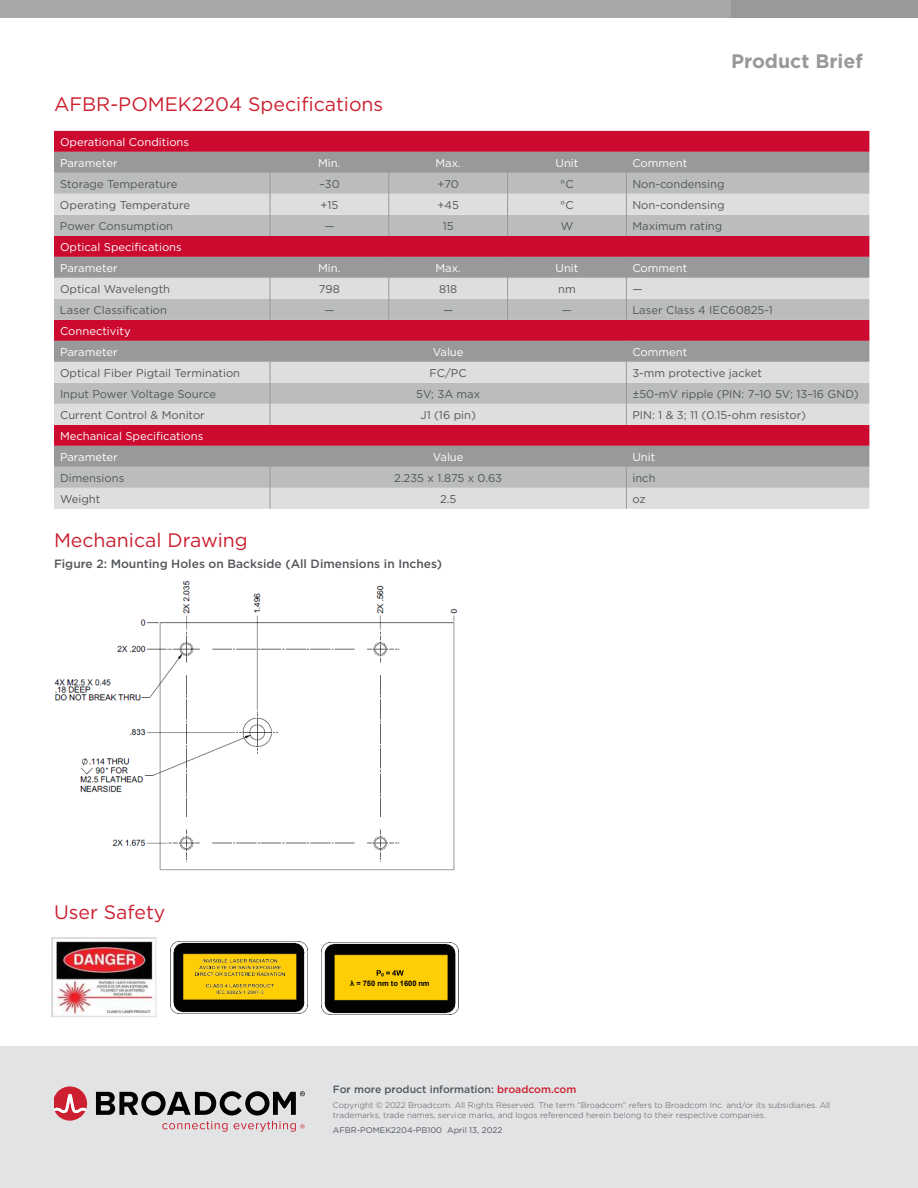
<style>
.page{position:relative;width:918px;height:1188px;background:#fff}
.page>*{position:absolute;margin:0;border:0;box-sizing:border-box;transform-origin:0 0}
.t1{font:19.5px "Gotham";color:#cc2031}
.t2{font:700 19.5px "Gotham";color:#97999b}
.t3{font:500 12px "Gotham";color:#53565a}
.t4{font:11.25px "Gotham";color:#53565a}
.t5{font:11.25px/21px "Gotham";color:#fff}
.t6{font:11.25px "Gotham";color:#fffdfd}
.t7{font:500 10.5px "Gotham";color:#53565a}
.t8{font:300 8.25px/10.5px "Gotham";color:#53565a}
.t9{font:8.25px "Gotham";color:#53565a}
.t10{font:700 7.5px "Arial";letter-spacing:-.01em;color:#010102}
.s1{color:#cc2031}
</style>
<div class="page">
<div style="left:0;top:1046px;width:918px;height:142px;background:#e2e3e4"></div>
<div style="left:0;top:0;width:735px;height:18px;background:#a7a8aa"></div>
<div style="left:731px;top:0;width:187px;height:18px;background:#97999b"></div>
<svg style="left:96px;top:1091px;width:209px;height:41px"></svg>
<svg style="left:54px;top:1086px;width:33px;height:35px"></svg>
<div style="left:54px;top:131px;width:815px;height:21px;background:#cc092f"></div>
<div style="left:54px;top:152px;width:815px;height:21px;background:#97999b"></div>
<div style="left:54px;top:173px;width:815px;height:21px;background:#bbbcbc"></div>
<svg style="left:54px;top:194px;width:815px;height:315px;background:#c29da4"></svg>
<svg style="left:270px;top:152px;width:1px;height:84px"></svg>
<svg style="left:388px;top:152px;width:1px;height:84px"></svg>
<svg style="left:507px;top:152px;width:1px;height:84px"></svg>
<svg style="left:626px;top:152px;width:1px;height:84px"></svg>
<svg style="left:270px;top:257px;width:1px;height:63px"></svg>
<svg style="left:388px;top:257px;width:1px;height:63px"></svg>
<svg style="left:507px;top:257px;width:1px;height:63px"></svg>
<svg style="left:626px;top:257px;width:1px;height:63px"></svg>
<svg style="left:270px;top:341px;width:1px;height:84px"></svg>
<svg style="left:626px;top:341px;width:1px;height:84px"></svg>
<svg style="left:270px;top:446px;width:1px;height:63px"></svg>
<svg style="left:626px;top:446px;width:1px;height:63px"></svg>
<img style="left:54px;top:581px;width:404px;height:290px">
<div style="left:54px;top:805px;width:54px;height:71px;background:#fff"></div>
<img style="left:51px;top:937px;width:106px;height:81px">
<img style="left:170px;top:942px;width:138px;height:71px">
<img style="left:195px;top:960px;width:89px;height:15px">
<img style="left:207px;top:984px;width:66px;height:10px">
<img style="left:321px;top:943px;width:138px;height:71px">
<svg style="left:377px;top:970px;width:27px;height:6px"></svg>
<h1 class="t2" style="left:731px;top:53px;width:133px">Product Brief</h1>
<h1 class="t1" style="left:54px;top:96px;width:331px">AFBR-POMEK2204 Specifications</h1>
<p class="t5" style="left:60px;top:132px;width:131px">Operational Conditions<br>Parameter</p>
<p class="t5" style="left:318px;top:153px;width:24px">Min.</p>
<p class="t5" style="left:435px;top:153px;width:27px">Max.</p>
<p class="t5" style="left:556px;top:153px;width:24px">Unit</p>
<p class="t5" style="left:632px;top:153px;width:56px">Comment</p>
<p class="t4" style="left:60px;top:179px;width:119px">Storage Temperature</p>
<p class="t4" style="left:319px;top:179px;width:22px">–30</p>
<p class="t4" style="left:437px;top:179px;width:23px">+70</p>
<p class="t4" style="left:560px;top:179px;width:15px">°C</p>
<p class="t4" style="left:632px;top:179px;width:94px">Non-condensing</p>
<p class="t4" style="left:60px;top:200px;width:132px">Operating Temperature</p>
<p class="t4" style="left:320px;top:200px;width:19px">+15</p>
<p class="t4" style="left:437px;top:200px;width:23px">+45</p>
<p class="t4" style="left:560px;top:200px;width:15px">°C</p>
<p class="t4" style="left:632px;top:200px;width:94px">Non-condensing</p>
<p class="t4" style="left:60px;top:221px;width:115px">Power Consumption</p>
<p class="t4" style="left:324px;top:221px;width:12px">—</p>
<p class="t4" style="left:443px;top:221px;width:12px">15</p>
<p class="t4" style="left:561px;top:221px;width:14px">W</p>
<p class="t4" style="left:632px;top:221px;width:91px">Maximum rating</p>
<p class="t5" style="left:60px;top:237px;width:123px">Optical Specifications<br>Parameter</p>
<p class="t5" style="left:318px;top:258px;width:24px">Min.</p>
<p class="t5" style="left:435px;top:258px;width:27px">Max.</p>
<p class="t5" style="left:556px;top:258px;width:24px">Unit</p>
<p class="t5" style="left:632px;top:258px;width:56px">Comment</p>
<p class="t4" style="left:60px;top:284px;width:112px">Optical Wavelength</p>
<p class="t4" style="left:319px;top:284px;width:22px">798</p>
<p class="t4" style="left:439px;top:284px;width:20px">818</p>
<p class="t4" style="left:558px;top:284px;width:19px">nm</p>
<p class="t4" style="left:632px;top:284px;width:12px">—</p>
<p class="t4" style="left:60px;top:305px;width:109px">Laser Classification</p>
<p class="t4" style="left:324px;top:305px;width:12px">—</p>
<p class="t4" style="left:443px;top:305px;width:12px">—</p>
<p class="t4" style="left:562px;top:305px;width:12px">—</p>
<p class="t4" style="left:632px;top:305px;width:142px">Laser Class 4 IEC60825-1</p>
<p class="t6" style="left:60px;top:326px;width:72px">Connectivity</p>
<p class="t5" style="left:60px;top:342px;width:59px">Parameter</p>
<p class="t5" style="left:433px;top:342px;width:32px">Value</p>
<p class="t5" style="left:632px;top:342px;width:56px">Comment</p>
<p class="t4" style="left:60px;top:368px;width:182px">Optical Fiber Pigtail Termination</p>
<p class="t4" style="left:430px;top:368px;width:39px">FC/PC</p>
<p class="t4" style="left:632px;top:368px;width:131px">3-mm protective jacket</p>
<p class="t4" style="left:60px;top:389px;width:158px">Input Power Voltage Source</p>
<p class="t4" style="left:416px;top:389px;width:66px">5V; 3A max</p>
<p class="t4" style="left:632px;top:389px;width:228px">±50-mV ripple (PIN: 7–10 5V; 13–16 GND)</p>
<p class="t4" style="left:60px;top:410px;width:146px">Current Control &amp; Monitor</p>
<p class="t4" style="left:420px;top:410px;width:57px">J1 (16 pin)</p>
<p class="t4" style="left:632px;top:410px;width:175px">PIN: 1 &amp; 3; 11 (0.15-ohm resistor)</p>
<p class="t5" style="left:60px;top:426px;width:145px">Mechanical Specifications<br>Parameter</p>
<p class="t5" style="left:433px;top:447px;width:32px">Value</p>
<p class="t5" style="left:632px;top:447px;width:24px">Unit</p>
<p class="t4" style="left:60px;top:473px;width:66px">Dimensions</p>
<p class="t4" style="left:394px;top:473px;width:110px">2.235 x 1.875 x 0.63</p>
<p class="t4" style="left:632px;top:473px;width:25px">inch</p>
<p class="t4" style="left:60px;top:494px;width:42px">Weight</p>
<p class="t4" style="left:440px;top:494px;width:18px">2.5</p>
<p class="t4" style="left:632px;top:494px;width:15px">oz</p>
<h1 class="t1" style="left:54px;top:531px;width:195px">Mechanical Drawing</h1>
<p class="t3" style="left:54px;top:559px;width:390px">Figure 2: Mounting Holes on Backside (All Dimensions in Inches)</p>
<h1 class="t1" style="left:54px;top:903px;width:113px">User Safety</h1>
<p class="t10" style="left:350px;top:978px;width:81px">λ = 750 nm to 1600 nm</p>
<p class="t7" style="left:333px;top:1084px;width:245px">For more product information: <span class="s1">broadcom.com</span></p>
<p class="t8" style="left:333px;top:1100px;width:499px">Copyright © 2022 Broadcom. All Rights Reserved. The term “Broadcom” refers to Broadcom Inc. and/or its subsidiaries. All trademarks, trade names, service marks, and logos referenced herein belong to their respective companies.</p>
<p class="t9" style="left:333px;top:1127px;width:171px">AFBR-POMEK2204-PB100 April 13, 2022</p>
</div>
